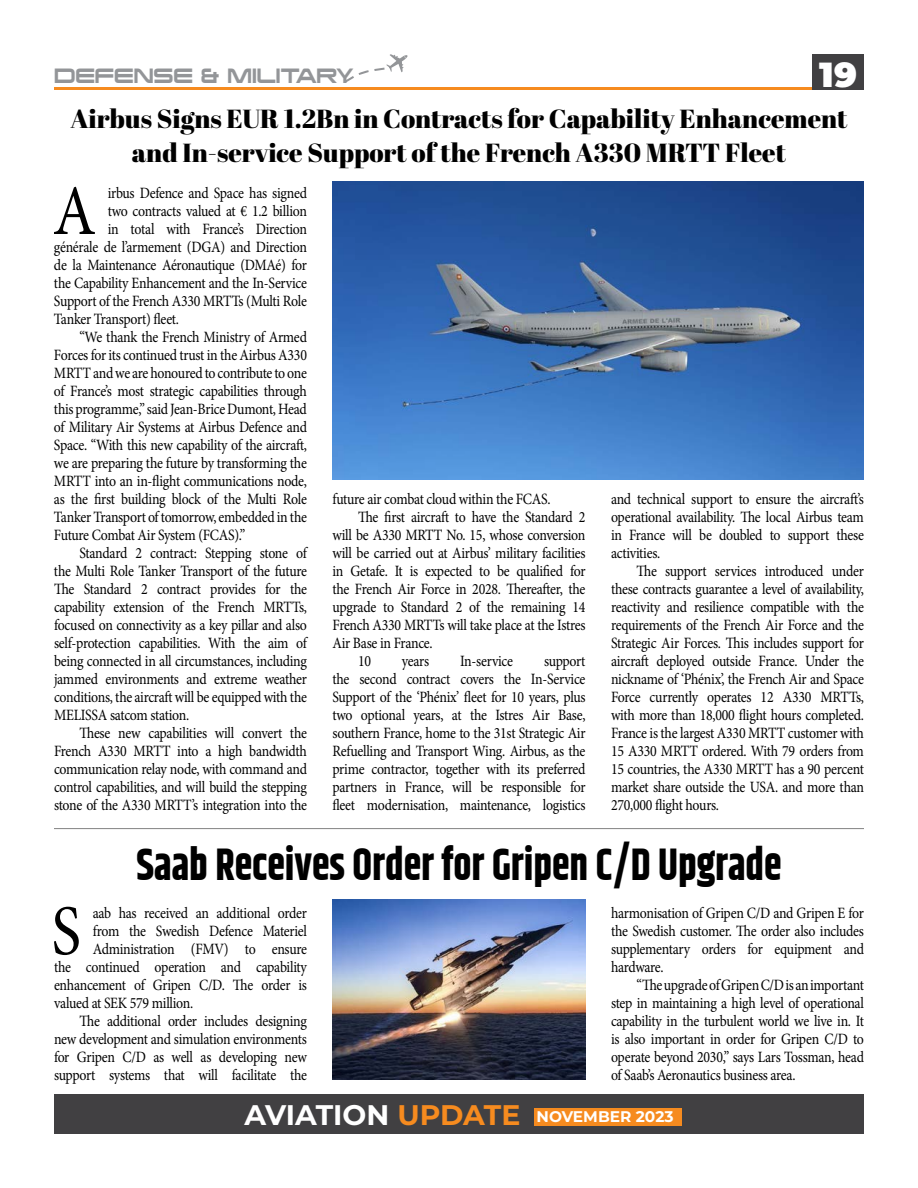
<style>
.page{position:relative;width:918px;height:1188px;background:#fff}
.page>*{position:absolute;margin:0;border:0;box-sizing:border-box;transform-origin:0 0}
.t1{font:71.1px "Minion Pro";color:#000;scale:.88 1}
.t2{font:700 44.7px "Khand";color:#000;scale:.9 1}
.t3{font:900 34.8px "Montserrat";color:#fff}
.t4{font:26.1px/33.9px "Abril Fatface";color:#000;text-align:center}
.t5{font:18.15px "Korataki";color:#939598;scale:.88 1}
.t6{font:15.75px/18px "Minion Pro";letter-spacing:-.02em;color:#000;text-align:justify;scale:.88 1}
.t7{font:700 15.45px "Montserrat";color:#fff}
.s1{font-size:28.35px}
.s2{font-size:28.35px;color:#f68b1f}
</style>
<div class="page">
<hr style="left:54px;top:87px;width:769px;height:3px;background:#f68b1f">
<div style="left:813px;top:54px;width:51px;height:36px;background:#414042"></div>
<svg style="left:344px;top:54px;width:64px;height:29px"></svg>
<hr style="left:54px;top:828px;width:810px;height:1px;background:#000">
<img style="left:333px;top:181px;width:531px;height:299px">
<img style="left:333px;top:899px;width:252px;height:180px">
<div style="left:54px;top:1095px;width:810px;height:39px;background:#414042"></div>
<div style="left:534px;top:1108px;width:148px;height:17px;background:#f68b1f"></div>
<p class="t5" style="left:54px;top:65px;width:342px">DEFENSE &amp; MILITARY</p>
<h3 class="t3" style="left:819px;top:48px;width:40px">19</h3>
<h3 class="t4" style="left:71px;top:101px;width:778px">Airbus Signs EUR 1.2Bn in Contracts for Capability Enhancement and In-service Support of the French A330 MRTT Fleet</h3>
<h1 class="t1" style="left:53px;top:164px;width:51px">A</h1>
<p class="t6" style="left:108px;top:184px;width:228px">irbus Defence and Space has signed</p>
<p class="t6" style="left:108px;top:202px;width:228px">two contracts valued at € 1.2 billion</p>
<p class="t6" style="left:108px;top:220px;width:228px">in total with France’s Direction</p>
<p class="t6" style="left:54px;top:238px;width:289px">générale de l’armement (DGA) and Direction</p>
<p class="t6" style="left:54px;top:256px;width:289px">de la Maintenance Aéronautique (DMAé) for</p>
<p class="t6" style="left:54px;top:274px;width:289px">the Capability Enhancement and the In-Service</p>
<p class="t6" style="left:54px;top:292px;width:289px">Support of the French A330 MRTTs (Multi Role</p>
<p class="t6" style="left:54px;top:310px;width:144px">Tanker Transport) fleet.</p>
<p class="t6" style="left:80px;top:328px;width:260px">“We thank the French Ministry of Armed</p>
<p class="t6" style="left:54px;top:346px;width:289px">Forces for its continued trust in the Airbus A330</p>
<p class="t6" style="left:54px;top:364px;width:289px">MRTT and we are honoured to contribute to one</p>
<p class="t6" style="left:54px;top:382px;width:289px">of France’s most strategic capabilities through</p>
<p class="t6" style="left:54px;top:400px;width:289px">this programme,” said Jean-Brice Dumont, Head</p>
<p class="t6" style="left:54px;top:418px;width:289px">of Military Air Systems at Airbus Defence and</p>
<p class="t6" style="left:54px;top:436px;width:289px">Space. “With this new capability of the aircraft,</p>
<p class="t6" style="left:54px;top:454px;width:289px">we are preparing the future by transforming the</p>
<p class="t6" style="left:54px;top:472px;width:289px">MRTT into an in-flight communications node,</p>
<p class="t6" style="left:54px;top:490px;width:289px">as the first building block of the Multi Role</p>
<p class="t6" style="left:54px;top:508px;width:289px">Tanker Transport of tomorrow, embedded in the</p>
<p class="t6" style="left:54px;top:526px;width:219px">Future Combat Air System (FCAS).”</p>
<p class="t6" style="left:80px;top:544px;width:260px">Standard 2 contract: Stepping stone of</p>
<p class="t6" style="left:54px;top:562px;width:289px">the Multi Role Tanker Transport of the future</p>
<p class="t6" style="left:54px;top:580px;width:289px">The Standard 2 contract provides for the</p>
<p class="t6" style="left:54px;top:598px;width:289px">capability extension of the French MRTTs,</p>
<p class="t6" style="left:54px;top:616px;width:289px">focused on connectivity as a key pillar and also</p>
<p class="t6" style="left:54px;top:634px;width:289px">self-protection capabilities. With the aim of</p>
<p class="t6" style="left:54px;top:652px;width:289px">being connected in all circumstances, including</p>
<p class="t6" style="left:54px;top:670px;width:289px">jammed environments and extreme weather</p>
<p class="t6" style="left:54px;top:688px;width:289px">conditions, the aircraft will be equipped with the</p>
<p class="t6" style="left:54px;top:706px;width:155px">MELISSA satcom station.</p>
<p class="t6" style="left:80px;top:724px;width:260px">These new capabilities will convert the</p>
<p class="t6" style="left:54px;top:742px;width:289px">French A330 MRTT into a high bandwidth</p>
<p class="t6" style="left:54px;top:760px;width:289px">communication relay node, with command and</p>
<p class="t6" style="left:54px;top:778px;width:289px">control capabilities, and will build the stepping</p>
<p class="t6" style="left:54px;top:796px;width:289px">stone of the A330 MRTT’s integration into the</p>
<p class="t6" style="left:333px;top:490px;width:249px">future air combat cloud within the FCAS.</p>
<p class="t6" style="left:358px;top:508px;width:260px">The first aircraft to have the Standard 2</p>
<p class="t6" style="left:333px;top:526px;width:289px">will be A330 MRTT No. 15, whose conversion</p>
<p class="t6" style="left:333px;top:544px;width:289px">will be carried out at Airbus’ military facilities</p>
<p class="t6" style="left:333px;top:562px;width:289px">in Getafe. It is expected to be qualified for</p>
<p class="t6" style="left:333px;top:580px;width:289px">the French Air Force in 2028. Thereafter, the</p>
<p class="t6" style="left:333px;top:598px;width:289px">upgrade to Standard 2 of the remaining 14</p>
<p class="t6" style="left:333px;top:616px;width:289px">French A330 MRTTs will take place at the Istres</p>
<p class="t6" style="left:333px;top:634px;width:115px">Air Base in France.</p>
<p class="t6" style="left:358px;top:652px;width:16px">10</p>
<p class="t6" style="left:402px;top:652px;width:32px">years</p>
<p class="t6" style="left:460px;top:652px;width:62px">In-service</p>
<p class="t6" style="left:333px;top:652px;width:289px;text-indent:212px">support the second contract covers the In-Service Support of the ‘Phénix’ fleet for 10 years, plus two optional years, at the Istres Air Base, southern France, home to the 31st Strategic Air Refuelling and Transport Wing. Airbus, as the prime contractor, together with its preferred partners in France, will be responsible for fleet modernisation, maintenance, logistics</p>
<p class="t6" style="left:611px;top:490px;width:289px">and technical support to ensure the aircraft’s operational availability. The local Airbus team in France will be doubled to support these activities.</p>
<p class="t6" style="left:611px;top:562px;width:289px;text-indent:26px">The support services introduced under these contracts guarantee a level of availability, reactivity and resilience compatible with the requirements of the French Air Force and the Strategic Air Forces. This includes support for aircraft deployed outside France. Under the nickname of ‘Phénix’, the French Air and Space Force currently operates 12 A330 MRTTs, with more than 18,000 flight hours completed.<br>France is the largest A330 MRTT customer with 15 A330 MRTT ordered. With 79 orders from 15 countries, the A330 MRTT has a 90 percent market share outside the USA. and more than 270,000 flight hours.</p>
<h2 class="t2" style="left:136px;top:833px;width:718px">Saab Receives Order for Gripen C/D Upgrade</h2>
<h1 class="t1" style="left:51px;top:884px;width:35px">S</h1>
<p class="t6" style="left:93px;top:904px;width:245px">aab has received an additional order</p>
<p class="t6" style="left:93px;top:922px;width:245px">from the Swedish Defence Materiel</p>
<p class="t6" style="left:93px;top:940px;width:245px">Administration (FMV) to ensure</p>
<p class="t6" style="left:54px;top:958px;width:289px">the continued operation and capability</p>
<p class="t6" style="left:54px;top:976px;width:289px">enhancement of Gripen C/D. The order is</p>
<p class="t6" style="left:54px;top:994px;width:160px">valued at SEK 579 million.</p>
<p class="t6" style="left:80px;top:1012px;width:260px">The additional order includes designing</p>
<p class="t6" style="left:54px;top:1030px;width:289px">new development and simulation environments</p>
<p class="t6" style="left:54px;top:1048px;width:289px">for Gripen C/D as well as developing new</p>
<p class="t6" style="left:54px;top:1066px;width:289px">support systems that will facilitate the</p>
<p class="t6" style="left:611px;top:904px;width:289px">harmonisation of Gripen C/D and Gripen E for the Swedish customer. The order also includes supplementary orders for equipment and hardware.</p>
<p class="t6" style="left:611px;top:976px;width:289px;text-indent:26px">“The upgrade of Gripen C/D is an important step in maintaining a high level of operational capability in the turbulent world we live in. It is also important in order for Gripen C/D to operate beyond 2030,” says Lars Tossman, head of Saab’s Aeronautics business area.</p>
<p class="t7" style="left:244px;top:1105px;width:431px"><span class="s1">AVIATION</span> <span class="s2">UPDATE</span> NOVEMBER 2023</p>
</div>
